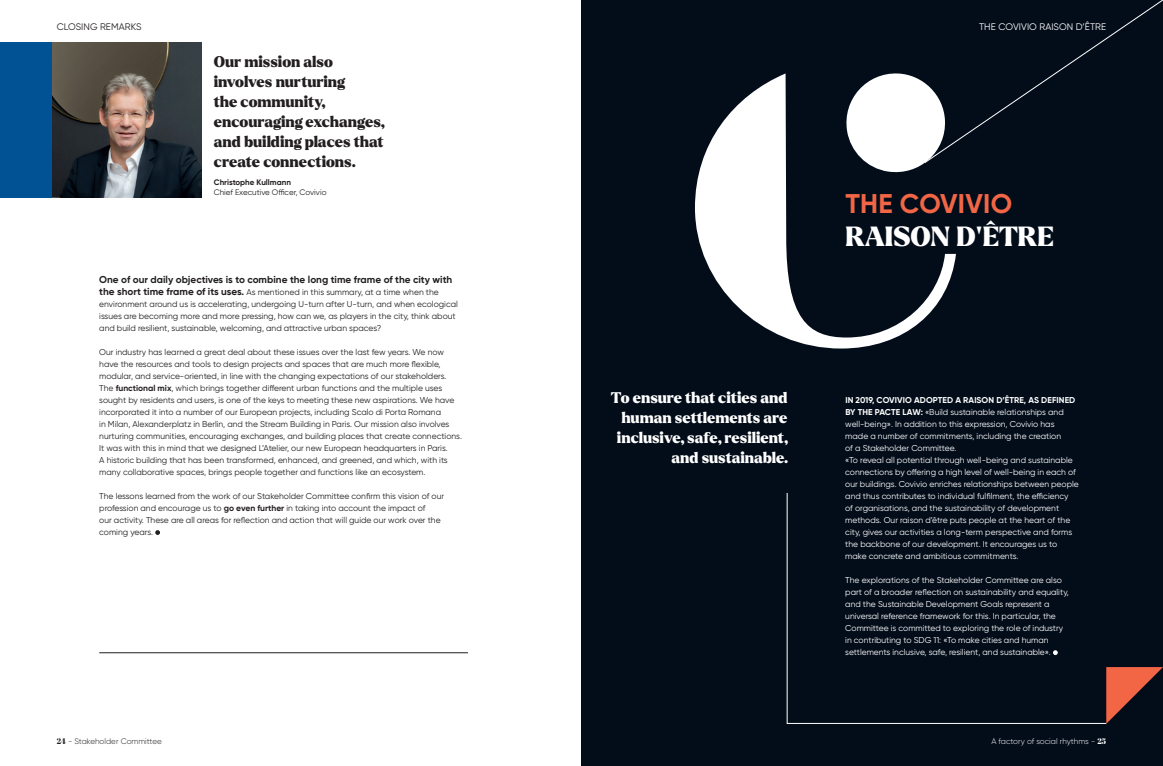
<style>
.page{position:relative;width:1163px;height:766px;background:#fff}
.page>*{position:absolute;margin:0;border:0;box-sizing:border-box;transform-origin:0 0}
.t1{font:900 27px "Larken";color:#fff}
.t2{font:700 27px "Gilroy";letter-spacing:.01em;color:#f26646}
.t3{font:900 15px/20px "Larken";color:#231f20}
.t4{font:900 15px/20px "Larken";color:#fff;text-align:right}
.t5{font:700 10px "Gilroy";color:#231f20}
.t6{font:9.5px "Gilroy";letter-spacing:.01em;color:#fff}
.t7{font:9.5px "Gilroy";letter-spacing:.01em;color:#231f20}
.t8{font:8.5px/12px "Gilroy";color:#231f20}
.t9{font:8.5px/12px "Gilroy";color:#fff}
.t10{font:8px "Gilroy";color:#231f20}
.t11{font:300 8px "Gilroy";color:#fff}
.t12{font:300 8px "Gilroy";color:#231f20}
.t13{font:700 8px "Gilroy";color:#231f20}
.s1{font-weight:700;font-size:10px}
.s2{font-weight:700}
.s3{font-family:"Abril Fatface";font-weight:400}
</style>
<div class="page">
<div style="left:581px;top:0;width:581px;height:765px;background:#030d1a"></div>
<svg style="left:155px;top:530px;width:5px;height:5px"></svg>
<img style="left:51px;top:43px;width:150px;height:155px">
<svg style="left:695px;top:73px;width:260px;height:275px"></svg>
<svg style="left:923px;top:0;width:239px;height:163px"></svg>
<svg style="left:786px;top:493px;width:320px;height:230px"></svg>
<svg style="left:1106px;top:667px;width:56px;height:56px"></svg>
<div style="left:0;top:43px;width:51px;height:155px;background:#015294"></div>
<hr style="left:99px;top:652px;width:369px;height:1px;background:#231f20">
<p class="t7" style="left:57px;top:21px;width:86px">CLOSING REMARKS</p>
<h2 class="t3" style="left:214px;top:52px;width:173px">Our mission also involves nurturing<br>the community, encouraging exchanges, and building places that create connections.</h2>
<p class="t13" style="left:214px;top:178px;width:79px">Christophe Kullmann</p>
<p class="t10" style="left:214px;top:188px;width:114px">Chief Executive Officer, Covivio</p>
<p class="t5" style="left:99px;top:273px;width:354px">One of our daily objectives is to combine the long time frame of the city with</p>
<p class="t8" style="left:99px;top:285px;width:360px"><span class="s1">the short time frame of its uses.</span> As mentioned in this summary, at a time when the environment around us is accelerating, undergoing U-turn after U-turn, and when ecological issues are becoming more and more pressing, how can we, as players in the city, think about and build resilient, sustainable, welcoming, and attractive urban spaces?</p>
<p class="t8" style="left:99px;top:345px;width:364px">Our industry has learned a great deal about these issues over the last few years. We now have the resources and tools to design projects and spaces that are much more flexible, modular, and service-oriented, in line with the changing expectations of our stakeholders.<br>The <span class="s2">functional mix</span>, which brings together different urban functions and the multiple uses sought by residents and users, is one of the keys to meeting these new aspirations. We have incorporated it into a number of our European projects, including Scalo di Porta Romana<br>in Milan, Alexanderplatz in Berlin, and the Stream Building in Paris. Our mission also involves nurturing communities, encouraging exchanges, and building places that create connections.<br>It was with this in mind that we designed L’Atelier, our new European headquarters in Paris.<br>A historic building that has been transformed, enhanced, and greened, and which, with its many collaborative spaces, brings people together and functions like an ecosystem.</p>
<p class="t8" style="left:99px;top:489px;width:346px">The lessons learned from the work of our Stakeholder Committee confirm this vision of our profession and encourage us to <span class="s2">go even further</span> in taking into account the impact of<br>our activity. These are all areas for reflection and action that will guide our work over the coming years.</p>
<p class="t12" style="left:57px;top:736px;width:107px"><span class="s3">24</span> - Stakeholder Committee</p>
<p class="t6" style="left:978px;top:21px;width:129px">THE COVIVIO RAISON D’ÊTRE</p>
<h1 class="t2" style="left:845px;top:187px;width:168px">THE COVIVIO</h1>
<h1 class="t1" style="left:845px;top:218px;width:210px">RAISON D’ÊTRE</h1>
<h2 class="t4" style="left:611px;top:388px;width:178px">To ensure that cities and human settlements are inclusive, safe, resilient, and sustainable.</h2>
<p class="t9" style="left:845px;top:393px;width:235px"><span class="s2">IN 2019, COVIVIO ADOPTED A RAISON D’ÊTRE, AS DEFINED BY THE PACTE LAW:</span> «Build sustainable relationships and well-being». In addition to this expression, Covivio has made a number of commitments, including the creation<br>of a Stakeholder Committee.<br>«To reveal all potential through well-being and sustainable connections by offering a high level of well-being in each of our buildings. Covivio enriches relationships between people and thus contributes to individual fulfilment, the efficiency<br>of organisations, and the sustainability of development methods. Our raison d’être puts people at the heart of the city, gives our activities a long-term perspective and forms the backbone of our development. It encourages us to make concrete and ambitious commitments.</p>
<p class="t9" style="left:845px;top:573px;width:225px">The explorations of the Stakeholder Committee are also part of a broader reflection on sustainability and equality, and the Sustainable Development Goals represent a universal reference framework for this. In particular, the Committee is committed to exploring the role of industry in contributing to SDG 11: «To make cities and human settlements inclusive, safe, resilient, and sustainable».</p>
<p class="t11" style="left:991px;top:736px;width:116px">A factory of social rhythms - <span class="s3">25</span></p>
</div>
